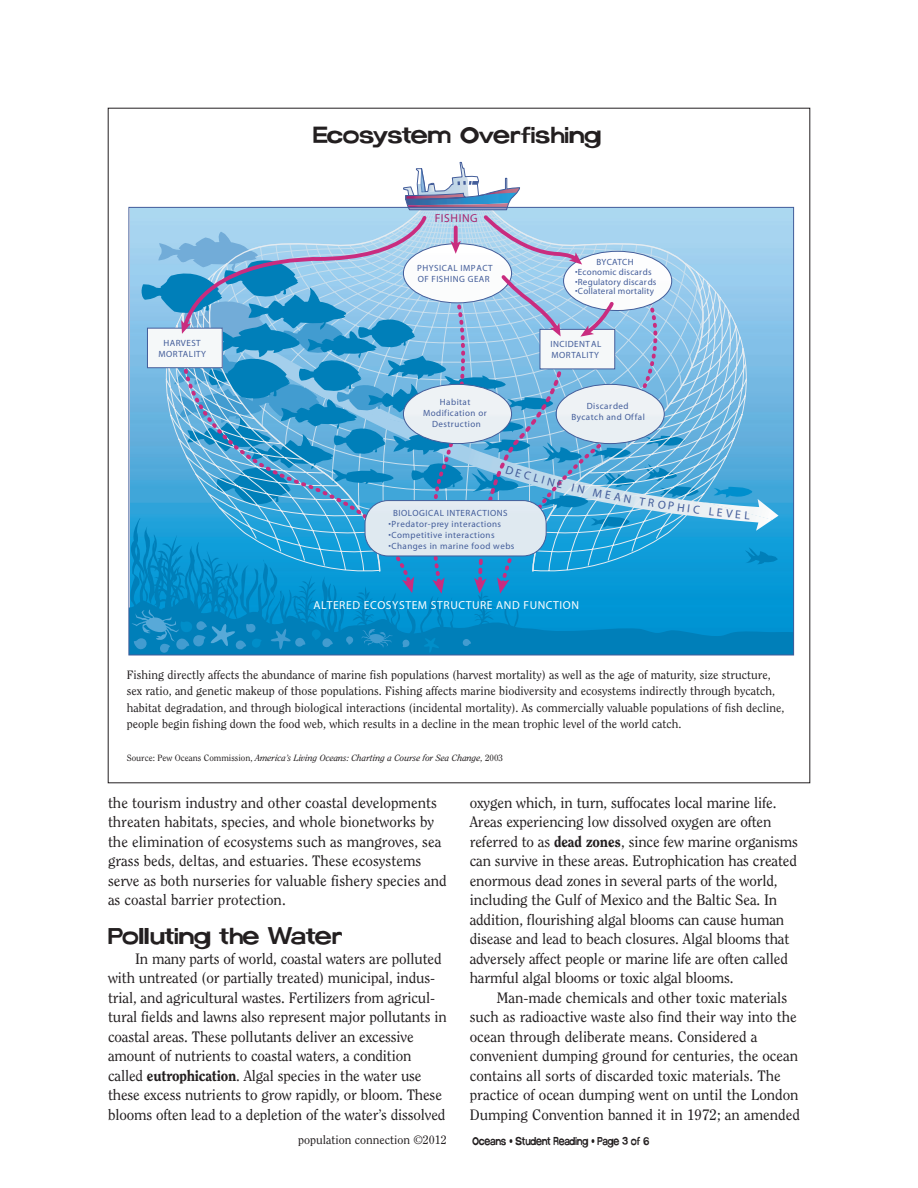
<style>
.page{position:relative;width:918px;height:1188px;background:#fff}
.page>*{position:absolute;margin:0;border:0;box-sizing:border-box;transform-origin:0 0}
.t1{font:18px "Average";color:#231f20}
.t2{font:15px/19.5px "Clearface";letter-spacing:-.01em;color:#231f20}
.t3{font:12px/16.5px "Clearface";color:#231f20}
.t4{font:11.55px "Myriad Roman+SHVKKQ";letter-spacing:.05em;color:#fff}
.t5{font:11.55px "Myriad Roman+SHVKKQ";letter-spacing:.05em;color:#a8266e}
.t6{font:9px/10.9px "Myriad Roman+SHVKKQ";letter-spacing:.05em;color:#435d9a;text-align:center}
.t7{font:italic 9px "Clearface";color:#231f20}
.t8{font:9px "Myriad Roman+SHVKKQ";letter-spacing:.025em;color:#435d9a}
.t9{font:9px "Average Condensed";color:#231f20}
.s1{font-style:normal}
.s2{font-weight:800}
</style>
<div class="page">
<svg style="left:128px;top:162px;width:666px;height:493px;background:#72b8dd"></svg>
<p class="t1" style="left:312px;top:127px;width:290px">Ecosystem Overfishing</p>
<p class="t6" style="left:159px;top:338px;width:49px">HARVEST<br>MORTALITY</p>
<p class="t5" style="left:435px;top:214px;width:45px">FISHING</p>
<p class="t6" style="left:417px;top:263px;width:77px;text-align:left">PHYSICAL IMPACT<br>OF FISHING GEAR</p>
<p class="t8" style="left:597px;top:259px;width:39px">BYCATCH</p>
<p class="t8" style="left:575px;top:269px;width:78px">•Economic discards</p>
<p class="t8" style="left:575px;top:278px;width:83px">•Regulatory discards</p>
<p class="t8" style="left:575px;top:288px;width:80px">•Collateral mortality</p>
<p class="t6" style="left:550px;top:340px;width:52px;text-align:left">INCIDENTAL<br>MORTALITY</p>
<p class="t6" style="left:423px;top:397px;width:65px">Habitat<br>Modification or<br>Destruction</p>
<p class="t6" style="left:571px;top:402px;width:75px">Discarded<br>Bycatch and Offal</p>
<p class="t6" style="left:393px;top:508px;width:116px">BIOLOGICAL INTERACTIONS</p>
<p class="t6" style="left:388px;top:519px;width:114px">•Predator-prey interactions</p>
<p class="t6" style="left:388px;top:530px;width:108px">•Competitive interactions</p>
<p class="t6" style="left:388px;top:541px;width:128px">•Changes in marine food webs</p>
<p class="t4" style="left:313px;top:601px;width:267px">ALTERED ECOSYSTEM STRUCTURE AND FUNCTION</p>
<p class="t3" style="left:127px;top:667px;width:659px">Fishing directly affects the abundance of marine fish populations (harvest mortality) as well as the age of maturity, size structure, sex ratio, and genetic makeup of those populations. Fishing affects marine biodiversity and ecosystems indirectly through bycatch, habitat degradation, and through biological interactions (incidental mortality). As commercially valuable populations of fish decline, people begin fishing down the food web, which results in a decline in the mean trophic level of the world catch.</p>
<p class="t7" style="left:127px;top:755px;width:378px"><span class="s1">Source: Pew Oceans Commission,</span> America’s Living Oceans: Charting a Course for Sea Change<span class="s1">, 2003</span></p>
<p class="t2" style="left:108px;top:794px;width:340px">the tourism industry and other coastal developments threaten habitats, species, and whole bionetworks by the elimination of ecosystems such as mangroves, sea grass beds, deltas, and estuaries. These ecosystems serve as both nurseries for valuable fishery species and as coastal barrier protection.</p>
<p class="t1" style="left:108px;top:929px;width:235px">Polluting the Water</p>
<p class="t2" style="left:108px;top:950px;width:340px;text-indent:27px">In many parts of world, coastal waters are polluted with untreated (or partially treated) municipal, indus&shy;trial, and agricultural wastes. Fertilizers from agricul&shy;tural fields and lawns also represent major pollutants in coastal areas. These pollutants deliver an excessive amount of nutrients to coastal waters, a condition called <span class="s2">eutrophication</span>. Algal species in the water use these excess nutrients to grow rapidly, or bloom. These blooms often lead to a depletion of the water’s dissolved</p>
<p class="t2" style="left:470px;top:794px;width:330px">oxygen which, in turn, suffocates local marine life.<br>Areas experiencing low dissolved oxygen are often referred to as <span class="s2">dead zones</span>, since few marine organisms can survive in these areas. Eutrophication has created enormous dead zones in several parts of the world, including the Gulf of Mexico and the Baltic Sea. In addition, flourishing algal blooms can cause human disease and lead to beach closures. Algal blooms that adversely affect people or marine life are often called harmful algal blooms or toxic algal blooms.</p>
<p class="t2" style="left:470px;top:989px;width:332px;text-indent:27px">Man-made chemicals and other toxic materials such as radioactive waste also find their way into the ocean through deliberate means. Considered a convenient dumping ground for centuries, the ocean contains all sorts of discarded toxic materials. The practice of ocean dumping went on until the London Dumping Convention banned it in 1972; an amended</p>
<p class="t3" style="left:298px;top:1132px;width:150px">population connection ©2012</p>
<p class="t9" style="left:472px;top:1137px;width:178px">Oceans • Student Reading • Page 3 of 6</p>
</div>
